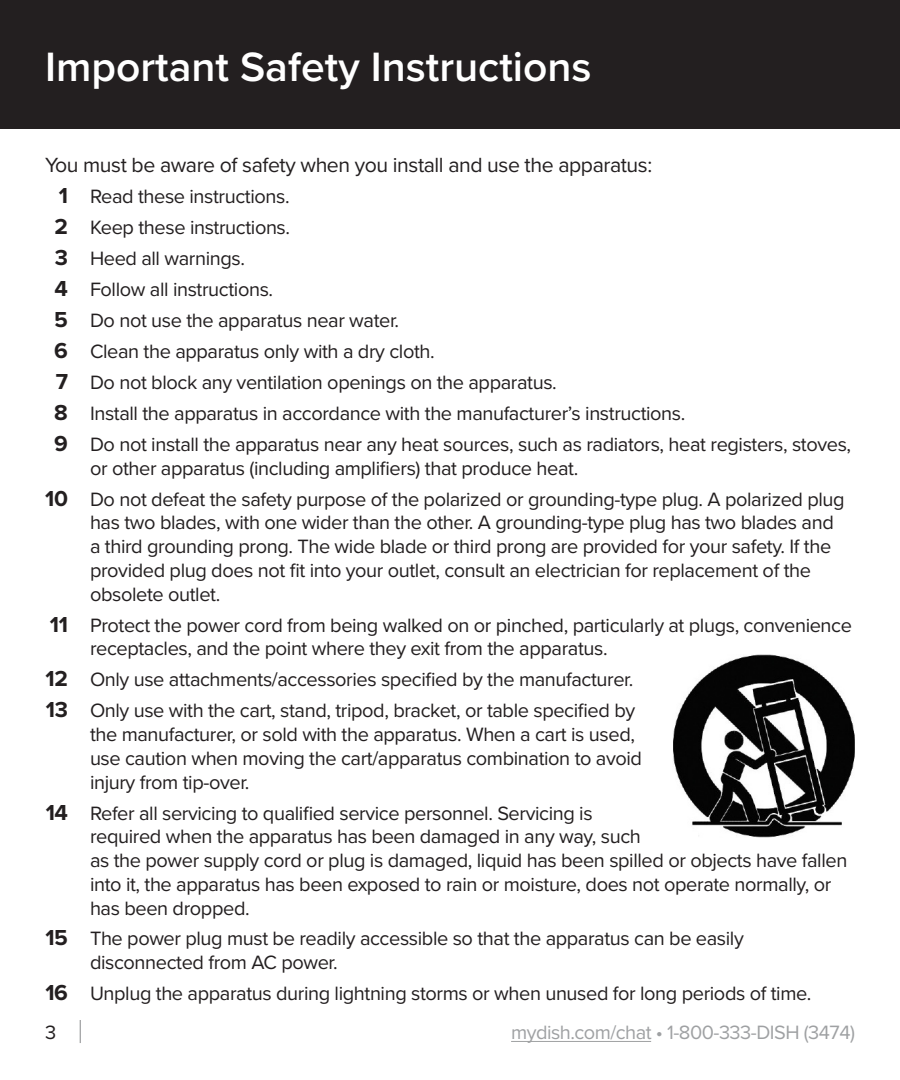
<style>
.page{position:relative;width:900px;height:1080px;background:#fff}
.page>*{position:absolute;margin:0;border:0;box-sizing:border-box;transform-origin:0 0}
.Heading_1{font:600 42.5px "Proxima Nova";color:#fff}
.Intro_and_Warranty{font:21.25px "Proxima Nova";letter-spacing:-.02em;color:#231f20}
.t1{font:20px/23.8px "Proxima Nova";letter-spacing:-.02em;color:#231f20}
.t2{font:20px "Proxima Nova";letter-spacing:-.025em;color:#9fa1a3}
.s1{font-weight:700;font-size:22.5px}
</style>
<div class="page">
<div style="left:0;top:0;width:900px;height:129px;background:#231f20"></div>
<hr style="left:511px;top:1041px;width:140px;height:1px;background:#9fa1a3">
<svg style="left:80px;top:1020px;width:1px;height:23px"></svg>
<img style="left:673px;top:654px;width:182px;height:183px">
<p class="Heading_1" style="left:45px;top:35px;width:548px">Important Safety Instructions</p>
<p class="Intro_and_Warranty" style="left:45px;top:150px;width:609px">You must be aware of safety when you install and use the apparatus:</p>
<p class="t1" style="left:59px;top:184px;width:232px"><span class="s1">1</span> Read these instructions.</p>
<p class="t1" style="left:54px;top:215px;width:237px"><span class="s1">2</span> Keep these instructions.</p>
<p class="t1" style="left:55px;top:246px;width:192px"><span class="s1">3</span> Heed all warnings.</p>
<p class="t1" style="left:55px;top:277px;width:220px"><span class="s1">4</span> Follow all instructions.</p>
<p class="t1" style="left:54px;top:308px;width:346px"><span class="s1">5</span> Do not use the apparatus near water.</p>
<p class="t1" style="left:54px;top:339px;width:382px"><span class="s1">6</span> Clean the apparatus only with a dry cloth.</p>
<p class="t1" style="left:56px;top:370px;width:503px"><span class="s1">7</span> Do not block any ventilation openings on the apparatus.</p>
<p class="t1" style="left:54px;top:401px;width:633px"><span class="s1">8</span> Install the apparatus in accordance with the manufacturer’s instructions.</p>
<p class="t1" style="left:90px;top:432px;width:763px;text-indent:-36px"><span class="s1">9</span> Do not install the apparatus near any heat sources, such as radiators, heat registers, stoves, or other apparatus (including amplifiers) that produce heat.</p>
<p class="t1" style="left:90px;top:486px;width:756px;text-indent:-45px"><span class="s1">10</span> Do not defeat the safety purpose of the polarized or grounding-type plug. A polarized plug has two blades, with one wider than the other. A grounding-type plug has two blades and a third grounding prong. The wide blade or third prong are provided for your safety. If the provided plug does not fit into your outlet, consult an electrician for replacement of the obsolete outlet.</p>
<p class="t1" style="left:90px;top:612px;width:764px;text-indent:-40px"><span class="s1">11</span> Protect the power cord from being walked on or pinched, particularly at plugs, convenience receptacles, and the point where they exit from the apparatus.</p>
<p class="t1" style="left:46px;top:667px;width:589px"><span class="s1">12</span> Only use attachments/accessories specified by the manufacturer.</p>
<p class="t1" style="left:90px;top:698px;width:554px;text-indent:-44px"><span class="s1">13</span> Only use with the cart, stand, tripod, bracket, or table specified by the manufacturer, or sold with the apparatus. When a cart is used, use caution when moving the cart/apparatus combination to avoid injury from tip-over.</p>
<p class="t1" style="left:90px;top:800px;width:759px;text-indent:-44px"><span class="s1">14</span> Refer all servicing to qualified service personnel. Servicing is<br>required when the apparatus has been damaged in any way, such<br>as the power supply cord or plug is damaged, liquid has been spilled or objects have fallen into it, the apparatus has been exposed to rain or moisture, does not operate normally, or has been dropped.</p>
<p class="t1" style="left:90px;top:926px;width:655px;text-indent:-45px"><span class="s1">15</span> The power plug must be readily accessible so that the apparatus can be easily disconnected from AC power.</p>
<p class="t1" style="left:45px;top:981px;width:768px"><span class="s1">16</span> Unplug the apparatus during lightning storms or when unused for long periods of time.</p>
<p class="t1" style="left:45px;top:1019px;width:13px">3</p>
<p class="t2" style="left:511px;top:1017px;width:345px">mydish.com/chat • 1-800-333-DISH (3474)</p>
</div>
